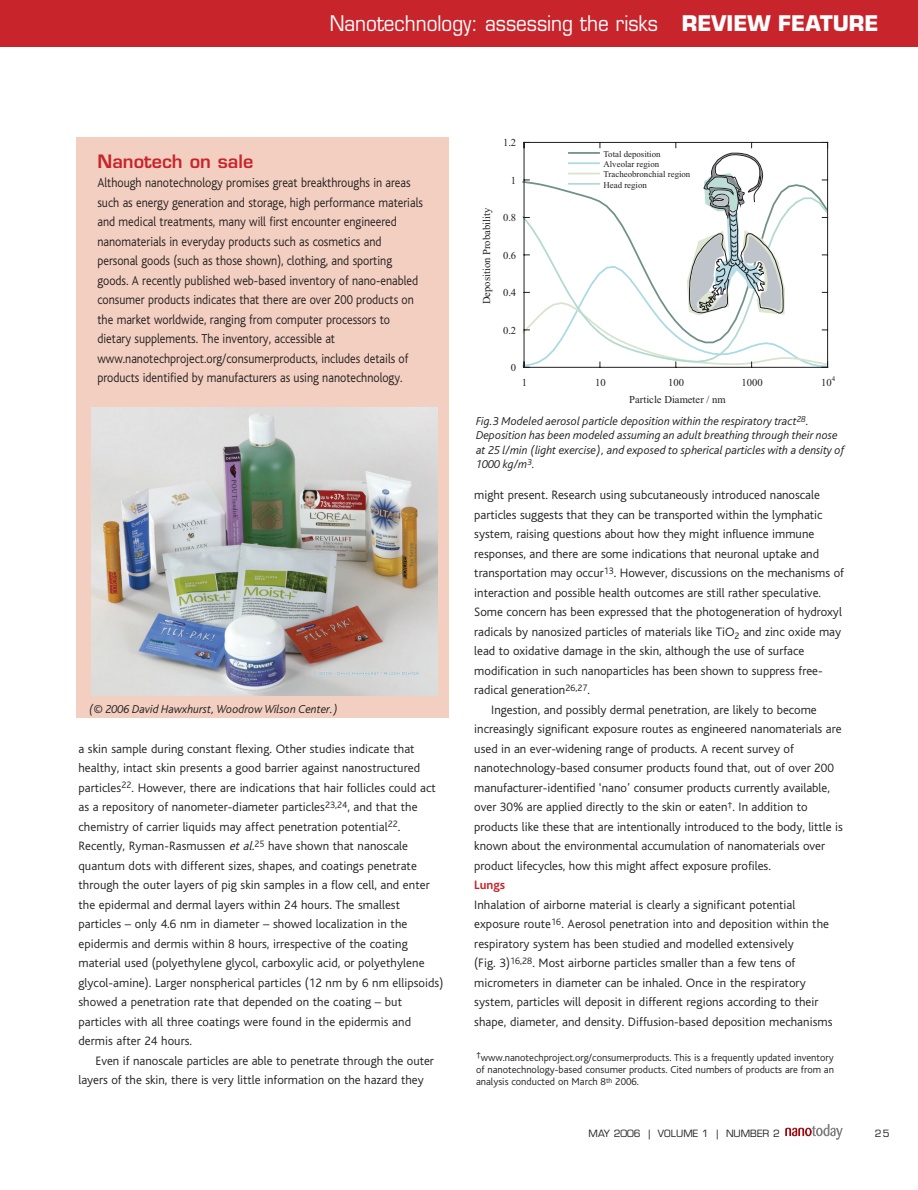
<style>
.page{position:relative;width:918px;height:1190px;background:#fff}
.page>*{position:absolute;margin:0;border:0;box-sizing:border-box;transform-origin:0 0}
.t1{font:21px "Eurostile";color:#fff;scale:.9 1}
.t2{font:600 18px "Eurostile";color:#c8242b}
.t3{font:300 13.5px/19.5px "Bliss";color:#231f20;scale:.9 1}
.t4{font:300 12.75px/19.5px "Bliss";color:#231f20}
.t5{font:700 12.75px "Bliss";color:#c8242b}
.t6{font:italic 300 12px/14.4px "Bliss";color:#231f20}
.t7{font:10.65px "Times New Roman";color:#231f20}
.t8{font:300 10.5px/12px "Bliss";color:#231f20;text-align:justify}
.t9{font:9.75px "Eurostile";color:#231f20}
.t10{font:8.85px/10.4px "Times New Roman";color:#231f20}
.t11{font:7.05px "Times New Roman";color:#231f20}
.s1{font-weight:700}
.s2{font-style:italic}
</style>
<div class="page">
<svg style="left:522px;top:142px;width:307px;height:226px"></svg>
<svg style="left:785px;top:1124px;width:58px;height:15px"></svg>
<div style="left:1px;top:0;width:917px;height:46px;background:#c8242b"></div>
<div style="left:77px;top:138px;width:372px;height:580px;background:#f2cfc0"></div>
<img style="left:92px;top:407px;width:345px;height:288px">
<h1 class="t1" style="left:330px;top:15px;width:612px">Nanotechnology: assessing the risks <span class="s1">REVIEW FEATURE</span></h1>
<h2 class="t2" style="left:97px;top:154px;width:157px">Nanotech on sale</h2>
<p class="t3" style="left:97px;top:174px;width:363px">Although nanotechnology promises great breakthroughs in areas such as energy generation and storage, high performance materials and medical treatments, many will first encounter engineered nanomaterials in everyday products such as cosmetics and personal goods (such as those shown), clothing, and sporting goods. A recently published web-based inventory of nano-enabled consumer products indicates that there are over 200 products on the market worldwide, ranging from computer processors to dietary supplements. The inventory, accessible at www.nanotechproject.org/consumerproducts, includes details of products identified by manufacturers as using nanotechnology.</p>
<p class="t6" style="left:89px;top:703px;width:251px">(© 2006 David Hawxhurst, Woodrow Wilson Center.)</p>
<p class="t4" style="left:78px;top:739px;width:366px">a skin sample during constant flexing. Other studies indicate that healthy, intact skin presents a good barrier against nanostructured particles<sup>22</sup>. However, there are indications that hair follicles could act as a repository of nanometer-diameter particles<sup>23,24</sup>, and that the chemistry of carrier liquids may affect penetration potential<sup>22</sup>.<br>Recently, Ryman-Rasmussen <span class="s2">et al.</span><sup>25</sup> have shown that nanoscale quantum dots with different sizes, shapes, and coatings penetrate through the outer layers of pig skin samples in a flow cell, and enter the epidermal and dermal layers within 24 hours. The smallest particles – only 4.6 nm in diameter – showed localization in the epidermis and dermis within 8 hours, irrespective of the coating material used (polyethylene glycol, carboxylic acid, or polyethylene glycol-amine). Larger nonspherical particles (12 nm by 6 nm ellipsoids) showed a penetration rate that depended on the coating – but particles with all three coatings were found in the epidermis and dermis after 24 hours.</p>
<p class="t4" style="left:78px;top:1051px;width:357px;text-indent:17px">Even if nanoscale particles are able to penetrate through the outer layers of the skin, there is very little information on the hazard they</p>
<p class="t7" style="left:503px;top:138px;width:15px">1.2</p>
<p class="t7" style="left:482px;top:304px;width:98px;rotate:-90deg">D noi t i sope yt i l i baborP</p>
<p class="t7" style="left:511px;top:176px;width:7px">1</p>
<p class="t7" style="left:503px;top:213px;width:15px">0.8</p>
<p class="t7" style="left:503px;top:251px;width:15px">0.6</p>
<p class="t7" style="left:503px;top:288px;width:15px">0.4</p>
<p class="t7" style="left:503px;top:326px;width:15px">0.2</p>
<p class="t10" style="left:603px;top:149px;width:88px">Total deposition<br>Alveolar region<br>Tracheobronchial region<br>Head region</p>
<p class="t7" style="left:511px;top:363px;width:7px">0</p>
<p class="t11" style="left:832px;top:376px;width:5px">4</p>
<p class="t7" style="left:522px;top:378px;width:7px">1</p>
<p class="t7" style="left:595px;top:378px;width:12px">10</p>
<p class="t7" style="left:668px;top:378px;width:17px">100</p>
<p class="t7" style="left:742px;top:378px;width:23px">1000</p>
<p class="t7" style="left:821px;top:378px;width:12px">10</p>
<p class="t7" style="left:629px;top:395px;width:98px">Particle Diameter / nm</p>
<p class="t6" style="left:476px;top:415px;width:370px">Fig.3 Modeled aerosol particle deposition within the respiratory tract<sup>28</sup>.<br>Deposition has been modeled assuming an adult breathing through their nose at 25 l/min (light exercise), and exposed to spherical particles with a density of 1000 kg/m<sup>3</sup>.</p>
<p class="t4" style="left:474px;top:486px;width:347px">might present. Research using subcutaneously introduced nanoscale</p>
<p class="t4" style="left:474px;top:505px;width:350px">particles suggests that they can be transported within the lymphatic</p>
<p class="t4" style="left:474px;top:525px;width:342px">system, raising questions about how they might influence immune</p>
<p class="t4" style="left:474px;top:544px;width:346px">responses, and there are some indications that neuronal uptake and</p>
<p class="t4" style="left:474px;top:564px;width:371px">transportation may occur<sup>13</sup>. However, discussions on the mechanisms of</p>
<p class="t4" style="left:474px;top:583px;width:348px">interaction and possible health outcomes are still rather speculative.</p>
<p class="t4" style="left:474px;top:603px;width:369px">Some concern has been expressed that the photogeneration of hydroxyl</p>
<p class="t4" style="left:474px;top:622px;width:368px">radicals by nanosized particles of materials like TiO<sub>2</sub> and zinc oxide may</p>
<p class="t4" style="left:474px;top:642px;width:332px">lead to oxidative damage in the skin, although the use of surface</p>
<p class="t4" style="left:474px;top:661px;width:350px">modification in such nanoparticles has been shown to suppress free-</p>
<p class="t4" style="left:474px;top:681px;width:117px">radical generation<sup>26,27</sup>.</p>
<p class="t4" style="left:491px;top:700px;width:327px">Ingestion, and possibly dermal penetration, are likely to become</p>
<p class="t4" style="left:474px;top:720px;width:369px">increasingly significant exposure routes as engineered nanomaterials are</p>
<p class="t4" style="left:474px;top:739px;width:321px">used in an ever-widening range of products. A recent survey of</p>
<p class="t4" style="left:474px;top:759px;width:361px">nanotechnology-based consumer products found that, out of over 200</p>
<p class="t4" style="left:474px;top:778px;width:357px">manufacturer-identified ‘nano’ consumer products currently available,</p>
<p class="t4" style="left:474px;top:798px;width:335px">over 30% are applied directly to the skin or eaten<sup>†</sup>. In addition to</p>
<p class="t4" style="left:474px;top:817px;width:370px">products like these that are intentionally introduced to the body, little is</p>
<p class="t4" style="left:474px;top:837px;width:352px">known about the environmental accumulation of nanomaterials over</p>
<p class="t4" style="left:474px;top:856px;width:298px">product lifecycles, how this might affect exposure profiles.</p>
<p class="t5" style="left:474px;top:880px;width:32px">Lungs</p>
<p class="t4" style="left:474px;top:895px;width:360px">Inhalation of airborne material is clearly a significant potential exposure route<sup>16</sup>. Aerosol penetration into and deposition within the respiratory system has been studied and modelled extensively<br>(Fig. 3)<sup>16,28</sup>. Most airborne particles smaller than a few tens of micrometers in diameter can be inhaled. Once in the respiratory system, particles will deposit in different regions according to their shape, diameter, and density. Diffusion-based deposition mechanisms</p>
<p class="t8" style="left:476px;top:1052px;width:360px"><sup>†</sup>www.nanotechproject.org/consumerproducts. This is a frequently updated inventory of nanotechnology-based consumer products. Cited numbers of products are from an analysis conducted on March 8<sup>th</sup> 2006.</p>
<p class="t9" style="left:589px;top:1129px;width:193px">MAY 2006 | VOLUME 1 | NUMBER 2</p>
<p class="t9" style="left:875px;top:1129px;width:16px">25</p>
</div>
